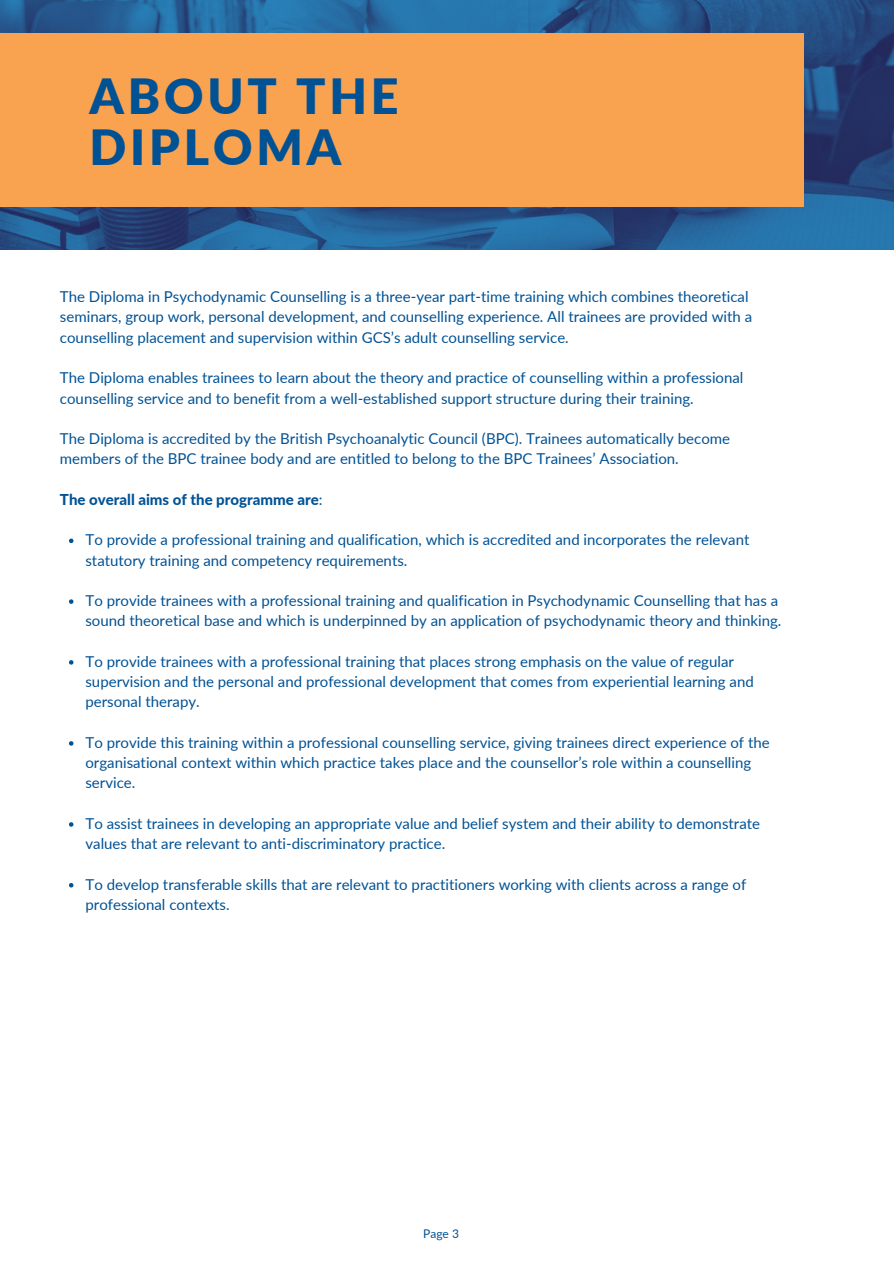
<style>
.page{position:relative;width:894px;height:1264px;background:#fff}
.page>*{position:absolute;margin:0;border:0;box-sizing:border-box;transform-origin:0 0}
.t1{font:900 48.45px/50.7px "Lato";letter-spacing:.08em;color:#005295}
.t2{font:15px/20.2px "Lato";color:#005295}
.t3{font:800 15px "Lato";color:#005295}
.t4{font:12px "Lato";color:#005295}
.s1{font-weight:400}
</style>
<div class="page">
<img style="left:0;top:0;width:893px;height:249px">
<div style="left:0;top:33px;width:803px;height:174px;background:#f9a350"></div>
<svg style="left:69px;top:538px;width:4px;height:5px"></svg>
<svg style="left:69px;top:599px;width:4px;height:5px"></svg>
<svg style="left:69px;top:660px;width:4px;height:4px"></svg>
<svg style="left:69px;top:741px;width:4px;height:4px"></svg>
<svg style="left:69px;top:822px;width:4px;height:4px"></svg>
<svg style="left:69px;top:883px;width:4px;height:4px"></svg>
<h1 class="t1" style="left:89px;top:70px;width:311px">ABOUT THE<br>DIPLOMA</h1>
<h2 class="t2" style="left:60px;top:286px;width:693px">The Diploma in Psychodynamic Counselling is a three-year part-time training which combines theoretical seminars, group work, personal development, and counselling experience. All trainees are provided with a counselling placement and supervision within GCS’s adult counselling service.</h2>
<h2 class="t2" style="left:60px;top:367px;width:684px">The Diploma enables trainees to learn about the theory and practice of counselling within a professional counselling service and to benefit from a well-established support structure during their training.</h2>
<h2 class="t2" style="left:60px;top:428px;width:671px">The Diploma is accredited by the British Psychoanalytic Council (BPC). Trainees automatically become members of the BPC trainee body and are entitled to belong to the BPC Trainees’ Association.</h2>
<h2 class="t3" style="left:60px;top:490px;width:264px">The overall aims of the programme are<span class="s1">:</span></h2>
<p class="t2" style="left:85px;top:529px;width:665px">To provide a professional training and qualification, which is accredited and incorporates the relevant statutory training and competency requirements.</p>
<p class="t2" style="left:85px;top:590px;width:697px">To provide trainees with a professional training and qualification in Psychodynamic Counselling that has a sound theoretical base and which is underpinned by an application of psychodynamic theory and thinking.</p>
<p class="t2" style="left:85px;top:651px;width:669px">To provide trainees with a professional training that places strong emphasis on the value of regular supervision and the personal and professional development that comes from experiential learning and personal therapy.</p>
<p class="t2" style="left:85px;top:732px;width:685px">To provide this training within a professional counselling service, giving trainees direct experience of the organisational context within which practice takes place and the counsellor’s role within a counselling service.</p>
<p class="t2" style="left:85px;top:813px;width:676px">To assist trainees in developing an appropriate value and belief system and their ability to demonstrate values that are relevant to anti-discriminatory practice.</p>
<p class="t2" style="left:85px;top:873px;width:662px">To develop transferable skills that are relevant to practitioners working with clients across a range of professional contexts.</p>
<p class="t4" style="left:423px;top:1225px;width:37px">Page 3</p>
</div>
